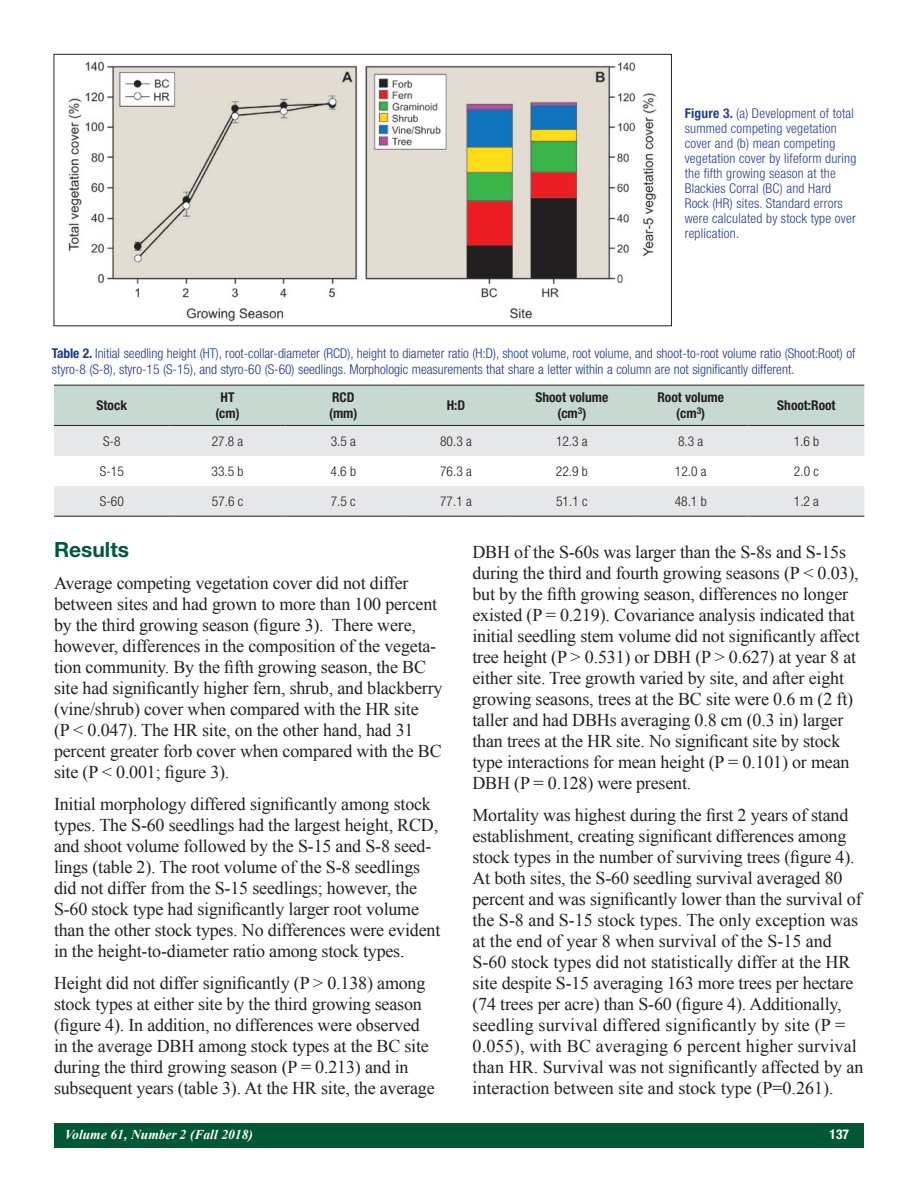
<style>
.page{position:relative;width:918px;height:1188px;background:#fff}
.page>*{position:absolute;margin:0;border:0;box-sizing:border-box;transform-origin:0 0}
.Body_Head_1{font:700 21px "Helvetica Neue LT Std";color:#005837}
.t1{font:18px/21px "Times New Roman";letter-spacing:-.01em;color:#231f20}
.table_figure_caption{font:300 condensed 13.5px/16.5px "Helvetica Neue LT Std";color:#1b388c}
.Captions{font:300 condensed 13.5px/15px "Helvetica Neue LT Std";letter-spacing:.015em;color:#253f8e}
.Table_Text{font:300 condensed 13.5px "Helvetica Neue LT Std";color:#231f20}
.Table_Heads{font:700 condensed 13.5px/15.8px "Helvetica Neue LT Std";color:#231f20;text-align:center}
.t2{font:italic 700 13.5px "Times New Roman";color:#fff}
.t3{font:700 condensed 13.5px "Helvetica Neue LT Std";color:#fff}
.s1{font-weight:700}
</style>
<div class="page">
<div style="left:54px;top:1123px;width:810px;height:25px;background:#005837"></div>
<div style="left:54px;top:386px;width:810px;height:39px;background:#c6dad2"></div>
<div style="left:54px;top:426px;width:810px;height:90px;background:#e6e7e9"></div>
<svg style="left:54px;top:456px;width:810px;height:30px"></svg>
<hr style="left:54px;top:385px;width:116px;height:1px;background:#231f20">
<hr style="left:170px;top:385px;width:115px;height:1px;background:#231f20">
<hr style="left:285px;top:385px;width:116px;height:1px;background:#231f20">
<hr style="left:401px;top:385px;width:110px;height:1px;background:#231f20">
<hr style="left:511px;top:385px;width:122px;height:1px;background:#231f20">
<hr style="left:633px;top:385px;width:116px;height:1px;background:#231f20">
<hr style="left:749px;top:385px;width:115px;height:1px;background:#231f20">
<hr style="left:54px;top:425px;width:116px;height:1px;background:#231f20">
<hr style="left:170px;top:425px;width:115px;height:1px;background:#231f20">
<hr style="left:285px;top:425px;width:116px;height:1px;background:#231f20">
<hr style="left:401px;top:425px;width:110px;height:1px;background:#231f20">
<hr style="left:511px;top:425px;width:122px;height:1px;background:#231f20">
<hr style="left:633px;top:425px;width:116px;height:1px;background:#231f20">
<hr style="left:749px;top:425px;width:115px;height:1px;background:#231f20">
<hr style="left:54px;top:516px;width:116px;height:1px;background:#231f20">
<hr style="left:170px;top:516px;width:115px;height:1px;background:#231f20">
<hr style="left:285px;top:516px;width:116px;height:1px;background:#231f20">
<hr style="left:401px;top:516px;width:110px;height:1px;background:#231f20">
<hr style="left:511px;top:516px;width:122px;height:1px;background:#231f20">
<hr style="left:633px;top:516px;width:116px;height:1px;background:#231f20">
<hr style="left:749px;top:516px;width:115px;height:1px;background:#231f20">
<img style="left:68px;top:61px;width:589px;height:261px">
<div style="left:54px;top:54px;width:618px;height:272px;border:1px solid #231f20"></div>
<p class="Captions" style="left:685px;top:105px;width:173px"><span class="s1">Figure 3.</span> (a) Development of total summed competing vegetation cover and (b) mean competing vegetation cover by lifeform during the fifth growing season at the<br>Blackies Corral (BC) and Hard<br>Rock (HR) sites. Standard errors were calculated by stock type over replication.</p>
<p class="table_figure_caption" style="left:52px;top:345px;width:805px"><span class="s1">Table 2.</span> Initial seedling height (HT), root-collar-diameter (RCD), height to diameter ratio (H:D), shoot volume, root volume, and shoot-to-root volume ratio (Shoot:Root) of styro-8 (S-8), styro-15 (S-15), and styro-60 (S-60) seedlings. Morphologic measurements that share a letter within a column are not significantly different.</p>
<p class="Table_Heads" style="left:97px;top:397px;width:32px">Stock</p>
<p class="Table_Heads" style="left:215px;top:389px;width:26px">HT (cm)</p>
<p class="Table_Heads" style="left:329px;top:389px;width:30px;text-align:left">RCD (mm)</p>
<p class="Table_Heads" style="left:447px;top:397px;width:20px">H:D</p>
<p class="Table_Heads" style="left:535px;top:389px;width:74px">Shoot volume (cm<sup>3</sup>)</p>
<p class="Table_Heads" style="left:657px;top:389px;width:68px">Root volume (cm<sup>3</sup>)</p>
<p class="Table_Heads" style="left:777px;top:397px;width:60px">Shoot:Root</p>
<p class="Table_Text" style="left:103px;top:433px;width:19px">S-8</p>
<p class="Table_Text" style="left:212px;top:433px;width:33px">27.8 a</p>
<p class="Table_Text" style="left:331px;top:433px;width:27px">3.5 a</p>
<p class="Table_Text" style="left:440px;top:433px;width:33px">80.3 a</p>
<p class="Table_Text" style="left:556px;top:433px;width:33px">12.3 a</p>
<p class="Table_Text" style="left:678px;top:433px;width:27px">8.3 a</p>
<p class="Table_Text" style="left:794px;top:433px;width:27px">1.6 b</p>
<p class="Table_Text" style="left:100px;top:463px;width:25px">S-15</p>
<p class="Table_Text" style="left:212px;top:463px;width:33px">33.5 b</p>
<p class="Table_Text" style="left:331px;top:463px;width:27px">4.6 b</p>
<p class="Table_Text" style="left:440px;top:463px;width:33px">76.3 a</p>
<p class="Table_Text" style="left:556px;top:463px;width:33px">22.9 b</p>
<p class="Table_Text" style="left:675px;top:463px;width:33px">12.0 a</p>
<p class="Table_Text" style="left:794px;top:463px;width:26px">2.0 c</p>
<p class="Table_Text" style="left:100px;top:493px;width:25px">S-60</p>
<p class="Table_Text" style="left:212px;top:493px;width:33px">57.6 c</p>
<p class="Table_Text" style="left:331px;top:493px;width:26px">7.5 c</p>
<p class="Table_Text" style="left:440px;top:493px;width:33px">77.1 a</p>
<p class="Table_Text" style="left:556px;top:493px;width:33px">51.1 c</p>
<p class="Table_Text" style="left:675px;top:493px;width:33px">48.1 b</p>
<p class="Table_Text" style="left:794px;top:493px;width:27px">1.2 a</p>
<p class="Body_Head_1" style="left:54px;top:537px;width:77px">Results</p>
<p class="t1" style="left:54px;top:572px;width:390px">Average competing vegetation cover did not differ between sites and had grown to more than 100 percent by the third growing season (figure 3). There were, however, differences in the composition of the vegeta&shy;tion community. By the fifth growing season, the BC site had significantly higher fern, shrub, and blackberry (vine/shrub) cover when compared with the HR site<br>(P &lt; 0.047). The HR site, on the other hand, had 31 percent greater forb cover when compared with the BC site (P &lt; 0.001; figure 3).</p>
<p class="t1" style="left:54px;top:793px;width:388px">Initial morphology differed significantly among stock types. The S-60 seedlings had the largest height, RCD, and shoot volume followed by the S-15 and S-8 seed&shy;lings (table 2). The root volume of the S-8 seedlings did not differ from the S-15 seedlings; however, the S-60 stock type had significantly larger root volume than the other stock types. No differences were evident in the height-to-diameter ratio among stock types.</p>
<p class="t1" style="left:54px;top:972px;width:382px">Height did not differ significantly (P &gt; 0.138) among stock types at either site by the third growing season (figure 4). In addition, no differences were observed in the average DBH among stock types at the BC site during the third growing season (P = 0.213) and in subsequent years (table 3). At the HR site, the average</p>
<p class="t1" style="left:472px;top:541px;width:389px">DBH of the S-60s was larger than the S-8s and S-15s during the third and fourth growing seasons (P &lt; 0.03), but by the fifth growing season, differences no longer existed (P = 0.219). Covariance analysis indicated that initial seedling stem volume did not significantly affect tree height (P &gt; 0.531) or DBH (P &gt; 0.627) at year 8 at either site. Tree growth varied by site, and after eight growing seasons, trees at the BC site were 0.6 m (2 ft) taller and had DBHs averaging 0.8 cm (0.3 in) larger than trees at the HR site. No significant site by stock type interactions for mean height (P = 0.101) or mean DBH (P = 0.128) were present.</p>
<p class="t1" style="left:472px;top:804px;width:393px">Mortality was highest during the first 2 years of stand establishment, creating significant differences among stock types in the number of surviving trees (figure 4).<br>At both sites, the S-60 seedling survival averaged 80 percent and was significantly lower than the survival of the S-8 and S-15 stock types. The only exception was at the end of year 8 when survival of the S-15 and S-60 stock types did not statistically differ at the HR site despite S-15 averaging 163 more trees per hectare (74 trees per acre) than S-60 (figure 4). Additionally, seedling survival differed significantly by site (P = 0.055), with BC averaging 6 percent higher survival than HR. Survival was not significantly affected by an interaction between site and stock type (P=0.261).</p>
<p class="t2" style="left:65px;top:1125px;width:190px">Volume 61, Number 2 (Fall 2018)</p>
<p class="t3" style="left:830px;top:1126px;width:21px">137</p>
</div>
